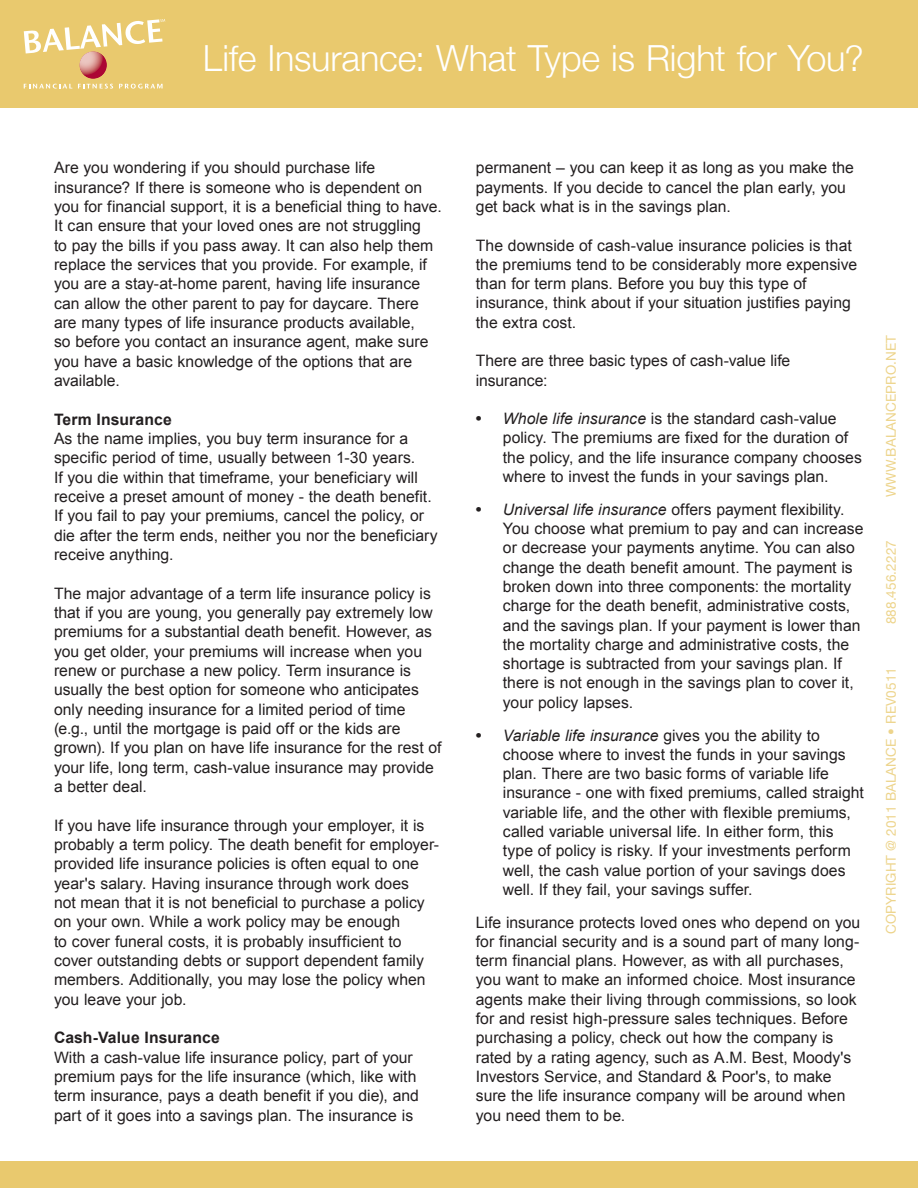
<style>
.page{position:relative;width:918px;height:1188px;background:#fff}
.page>*{position:absolute;margin:0;border:0;box-sizing:border-box;transform-origin:0 0}
.t1{font:300 36px "Helvetica Neue";letter-spacing:-.005em;color:#fff}
.Bullets{font:15.75px/19.4px "Arial";color:#231f20}
.t2{font:700 15.75px "Arial";letter-spacing:.005em;color:#231f20}
.t3{font:13.5px "Helvetica Neue";letter-spacing:.01em;color:#edd48b}
.s1{font-weight:700;font-size:16.5px}
.s2{font-style:italic}
</style>
<div class="page">
<div style="left:0;top:1161px;width:918px;height:27px;background:#e9c96e"></div>
<div style="left:0;top:0;width:918px;height:108px;background:#e9c96e"></div>
<svg style="left:24px;top:19px;width:141px;height:34px"></svg>
<svg style="left:24px;top:84px;width:48px;height:5px"></svg>
<svg style="left:78px;top:84px;width:35px;height:5px"></svg>
<svg style="left:119px;top:84px;width:44px;height:5px"></svg>
<svg style="left:80px;top:51px;width:27px;height:28px"></svg>
<p class="t1" style="left:203px;top:37px;width:662px">Life Insurance: What Type is Right for You?</p>
<p class="Bullets" style="left:54px;top:158px;width:389px">Are you wondering if you should purchase life insurance? If there is someone who is dependent on you for financial support, it is a beneficial thing to have.<br>It can ensure that your loved ones are not struggling<br>to pay the bills if you pass away. It can also help them replace the services that you provide. For example, if you are a stay-at-home parent, having life insurance can allow the other parent to pay for daycare. There are many types of life insurance products available,<br>so before you contact an insurance agent, make sure you have a basic knowledge of the options that are available.</p>
<p class="t2" style="left:54px;top:409px;width:119px">Term Insurance</p>
<p class="Bullets" style="left:54px;top:429px;width:385px">As the name implies, you buy term insurance for a specific period of time, usually between 1-30 years.<br>If you die within that timeframe, your beneficiary will receive a preset amount of money - the death benefit.<br>If you fail to pay your premiums, cancel the policy, or die after the term ends, neither you nor the beneficiary receive anything.</p>
<p class="Bullets" style="left:54px;top:584px;width:389px">The major advantage of a term life insurance policy is that if you are young, you generally pay extremely low premiums for a substantial death benefit. However, as you get older, your premiums will increase when you renew or purchase a new policy. Term insurance is usually the best option for someone who anticipates only needing insurance for a limited period of time (e.g., until the mortgage is paid off or the kids are grown). If you plan on have life insurance for the rest of your life, long term, cash-value insurance may provide a better deal.</p>
<p class="Bullets" style="left:54px;top:816px;width:386px">If you have life insurance through your employer, it is probably a term policy. The death benefit for employer&shy;provided life insurance policies is often equal to one year's salary. Having insurance through work does<br>not mean that it is not beneficial to purchase a policy on your own. While a work policy may be enough<br>to cover funeral costs, it is probably insufficient to cover outstanding debts or support dependent family members. Additionally, you may lose the policy when you leave your job.</p>
<p class="t2" style="left:54px;top:1027px;width:167px">Cash-Value Insurance</p>
<p class="Bullets" style="left:54px;top:1047px;width:367px">With a cash-value life insurance policy, part of your premium pays for the life insurance (which, like with term insurance, pays a death benefit if you die), and part of it goes into a savings plan. The insurance is</p>
<p class="Bullets" style="left:476px;top:158px;width:380px">permanent – you can keep it as long as you make the payments. If you decide to cancel the plan early, you get back what is in the savings plan.</p>
<p class="Bullets" style="left:476px;top:236px;width:383px">The downside of cash-value insurance policies is that the premiums tend to be considerably more expensive than for term plans. Before you buy this type of insurance, think about if your situation justifies paying the extra cost.</p>
<p class="Bullets" style="left:476px;top:351px;width:316px">There are three basic types of cash-value life insurance:</p>
<p class="Bullets" style="left:503px;top:409px;width:361px;text-indent:-27px"><span class="s1">•</span> <span class="s2">Whole life insurance</span> is the standard cash-value policy. The premiums are fixed for the duration of the policy, and the life insurance company chooses where to invest the funds in your savings plan.</p>
<p class="Bullets" style="left:503px;top:500px;width:362px;text-indent:-27px"><span class="s1">•</span> <span class="s2">Universal life insurance</span> offers payment flexibility.<br>You choose what premium to pay and can increase or decrease your payments anytime. You can also change the death benefit amount. The payment is broken down into three components: the mortality charge for the death benefit, administrative costs, and the savings plan. If your payment is lower than the mortality charge and administrative costs, the shortage is subtracted from your savings plan. If there is not enough in the savings plan to cover it, your policy lapses.</p>
<p class="Bullets" style="left:503px;top:725px;width:363px;text-indent:-27px"><span class="s1">•</span> <span class="s2">Variable life insurance</span> gives you the ability to choose where to invest the funds in your savings plan. There are two basic forms of variable life insurance - one with fixed premiums, called straight variable life, and the other with flexible premiums, called variable universal life. In either form, this type of policy is risky. If your investments perform well, the cash value portion of your savings does well. If they fail, your savings suffer.</p>
<p class="Bullets" style="left:476px;top:913px;width:386px">Life insurance protects loved ones who depend on you for financial security and is a sound part of many long&shy;term financial plans. However, as with all purchases, you want to make an informed choice. Most insurance agents make their living through commissions, so look for and resist high-pressure sales techniques. Before purchasing a policy, check out how the company is rated by a rating agency, such as A.M. Best, Moody's Investors Service, and Standard &amp; Poor's, to make sure the life insurance company will be around when you need them to be.</p>
<p class="t3" style="left:883px;top:497px;width:164px;rotate:-90deg">WWW.BALANCEPRO.NET</p>
<p class="t3" style="left:883px;top:624px;width:86px;rotate:-90deg">888.456.2227</p>
<p class="t3" style="left:883px;top:934px;width:268px;rotate:-90deg">COPYRIGHT @ 2011 BALANCE • REV0511</p>
</div>
